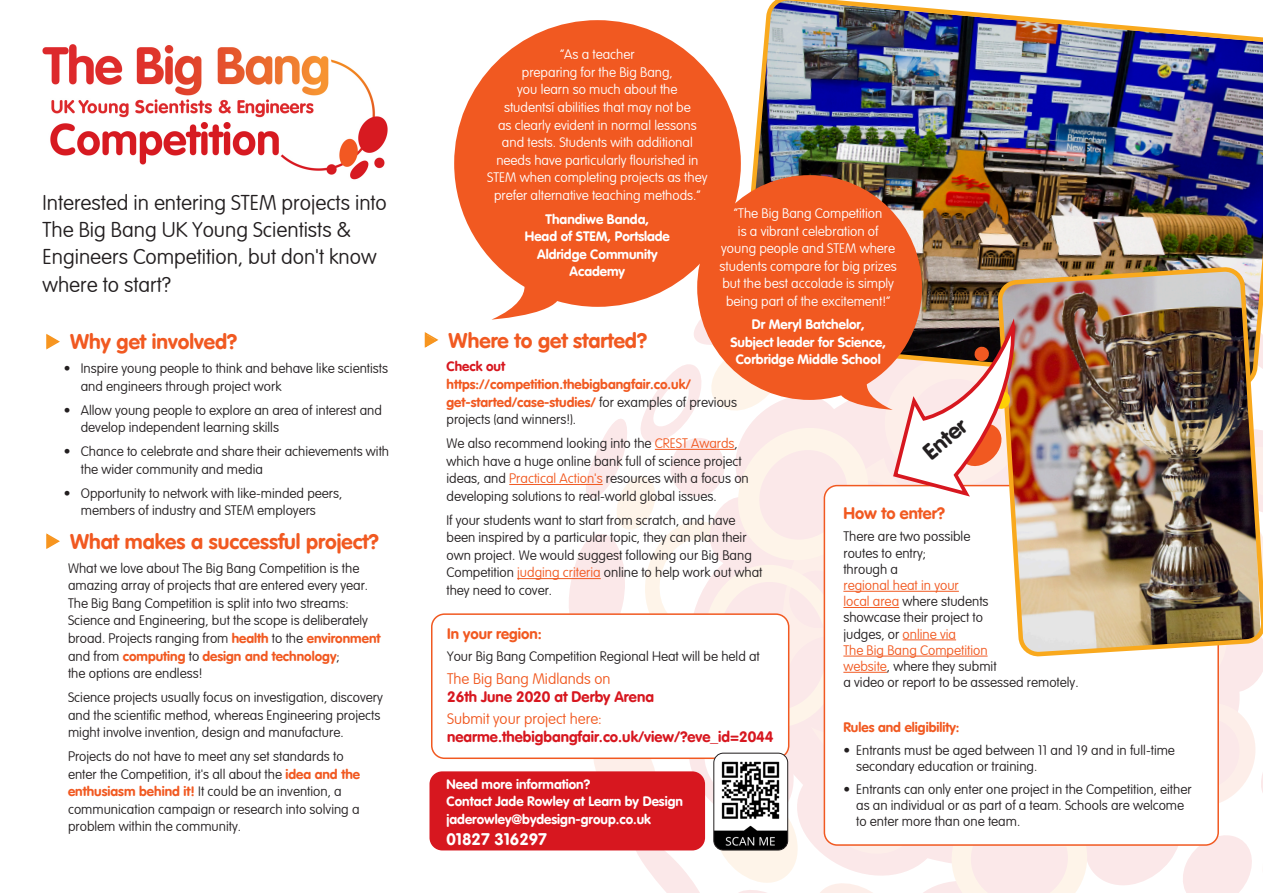
<style>
.page{position:relative;width:1263px;height:893px;background:#fff}
.page>*{position:absolute;margin:0;border:0;box-sizing:border-box;transform-origin:0 0}
.t1{font:22.5px "VAG Rounded Bold";color:#231f20}
.t2{font:100 21px/27.3px "VAG Rounded";color:#231f20}
.t3{font:21px "VAG Rounded Bold";color:#f15921}
.t4{font:16.5px "VAG Rounded Bold";color:#f15921}
.t5{font:16.5px "VAG Rounded Bold";color:#fff}
.t6{font:15px/18px "VAG Rounded Bold";color:#d7171f}
.t7{font:15px "VAG Rounded Bold";color:#f15921}
.t8{font:100 13.5px/17.5px "VAG Rounded";color:#231f20}
.t9{font:100 13.5px/17.5px "VAG Rounded";color:#fff;text-align:center}
.t10{font:13.5px/17.5px "VAG Rounded Bold";color:#fff;text-align:center}
.t11{font:13.5px/17.5px "VAG Rounded Bold";color:#f15921}
.s1{font-family:"VAG Rounded Light S Si";font-weight:300}
.s2{font-family:"VAG Rounded Bold";font-weight:400;color:#f15921}
.s3{color:#d7171f}
.s4{font-family:"VAG Rounded";font-weight:100;color:#231f20}
.s5{color:#f15921}
.s6{font-family:"VAG Rounded";font-weight:100;color:#f15921}
</style>
<div class="page">
<img style="left:752px;top:0;width:511px;height:218px">
<img style="left:42px;top:44px;width:346px;height:136px">
<hr style="left:509px;top:484px;width:94px;height:1px;background:#f15921">
<hr style="left:517px;top:578px;width:84px;height:1px;background:#f15921">
<div style="left:431px;top:613px;width:358px;height:146px;border:2px solid #f15921;border-radius:13px"></div>
<div style="left:429px;top:771px;width:276px;height:79px;background:#d7171f;border-radius:13px"></div>
<svg style="left:454px;top:20px;width:287px;height:300px;fill:#f15921"></svg>
<img style="left:697px;top:175px;width:225px;height:43px">
<img style="left:567px;top:218px;width:696px;height:675px">
<p class="t2" style="left:43px;top:189px;width:346px">Interested in entering STEM projects into<br>The Big Bang UK Young Scientists &amp;<br>Engineers Competition, but don't know where to start?</p>
<p class="t3" style="left:70px;top:329px;width:169px">Why get involved?</p>
<p class="t8" style="left:81px;top:360px;width:309px;text-indent:-17px"><span class="s1">•</span> Inspire young people to think and behave like scientists and engineers through project work</p>
<p class="t8" style="left:81px;top:402px;width:303px;text-indent:-17px"><span class="s1">•</span> Allow young people to explore an area of interest and develop independent learning skills</p>
<p class="t8" style="left:81px;top:443px;width:310px;text-indent:-17px"><span class="s1">•</span> Chance to celebrate and share their achievements with the wider community and media</p>
<p class="t8" style="left:81px;top:484px;width:263px;text-indent:-17px"><span class="s1">•</span> Opportunity to network with like-minded peers, members of industry and STEM employers</p>
<p class="t3" style="left:70px;top:529px;width:310px">What makes a successful project?</p>
<p class="t8" style="left:68px;top:560px;width:314px">What we love about The Big Bang Competition is the amazing array of projects that are entered every year.<br>The Big Bang Competition is split into two streams:<br>Science and Engineering, but the scope is deliberately broad. Projects ranging from <span class="s2">health</span> to the <span class="s2">environment </span>and from <span class="s2">computing</span> to <span class="s2">design and technology</span>;<br>the options are endless!</p>
<p class="t8" style="left:68px;top:689px;width:316px">Science projects usually focus on investigation, discovery and the scientific method, whereas Engineering projects might involve invention, design and manufacture.</p>
<p class="t8" style="left:68px;top:748px;width:294px">Projects do not have to meet any set standards to enter the Competition, it's all about the <span class="s2">idea and the enthusiasm behind it!</span> It could be an invention, a communication campaign or research into solving a problem within the community.</p>
<p class="t9" style="left:487px;top:46px;width:222px">ÓAs a teacher<br>preparing for the Big Bang,<br>you learn so much about the<br>students’ abilities that may not be<br>as clearly evident in normal lessons and tests. Students with additional needs have particularly flourished in<br>STEM when completing projects as they prefer alternative teaching methods.Ó</p>
<p class="t10" style="left:525px;top:210px;width:146px">Thandiwe Banda,<br>Head of STEM, Portslade<br>Aldridge Community<br>Academy</p>
<p class="t9" style="left:720px;top:205px;width:179px">ÓThe Big Bang Competition<br>is a vibrant celebration of young people and STEM where students compare for big prizes but the best accolade is simply being part of the excitement!Ó</p>
<p class="t10" style="left:730px;top:316px;width:157px">Dr Meryl Batchelor,<br>Subject leader for Science,<br>Corbridge Middle School</p>
<p class="t3" style="left:449px;top:328px;width:200px">Where to get started?</p>
<p class="t11" style="left:446px;top:358px;width:292px"><span class="s3">Check out </span>https://competition.thebigbangfair.co.uk/ get-started/case-studies/ <span class="s4">for examples of previous projects (and winners!).</span></p>
<p class="t8" style="left:446px;top:435px;width:304px">We also recommend looking into the <span class="s5">CREST Awards</span>, which have a huge online bank full of science project ideas, and <span class="s5">Practical Action's</span> resources with a focus on developing solutions to real-world global issues.</p>
<p class="t8" style="left:446px;top:511px;width:317px">If your students want to start from scratch, and have been inspired by a particular topic, they can plan their own project. We would suggest following our Big Bang Competition <span class="s5">judging criteria</span> online to help work out what they need to cover.</p>
<p class="t7" style="left:447px;top:625px;width:96px">In your region:</p>
<p class="t8" style="left:447px;top:648px;width:314px">Your Big Bang Competition Regional Heat will be held at</p>
<p class="t6" style="left:447px;top:669px;width:208px"><span class="s6">The Big Bang Midlands on<br></span>26th June 2020 at Derby Arena</p>
<p class="t6" style="left:447px;top:709px;width:328px"><span class="s6">Submit your project here: </span>nearme.thebigbangfair.co.uk/view/?eve_id=2044</p>
<p class="t10" style="left:446px;top:775px;width:145px">Need more information?</p>
<p class="t10" style="left:446px;top:793px;width:238px;text-align:left">Contact Jade Rowley at Learn by Design jaderowley@bydesign-group.co.uk</p>
<p class="t5" style="left:446px;top:830px;width:102px">01827 316297</p>
<p class="t1" style="left:918px;top:444px;width:51px;rotate:-40deg">Enter</p>
<p class="t4" style="left:843px;top:503px;width:103px">How to enter?</p>
<p class="t8" style="left:843px;top:529px;width:237px;line-height:16.2px">There are two possible<br>routes to entry;<br>through a<br><span class="s5">regional heat in your<br>local area</span> where students<br>showcase their project to<br>judges, or <span class="s5">online via<br>The Big Bang Competition<br>website</span>, where they submit<br>a video or report to be assessed remotely.</p>
<p class="t11" style="left:843px;top:719px;width:118px">Rules and eligibility:</p>
<p class="t8" style="left:856px;top:742px;width:320px;line-height:16.2px;text-indent:-13px"><span class="s1">•</span> Entrants must be aged between 11 and 19 and in full-time secondary education or training.</p>
<p class="t8" style="left:856px;top:781px;width:337px;line-height:16.2px;text-indent:-13px"><span class="s1">•</span> Entrants can only enter one project in the Competition, either as an individual or as part of a team. Schools are welcome to enter more than one team.</p>
</div>
